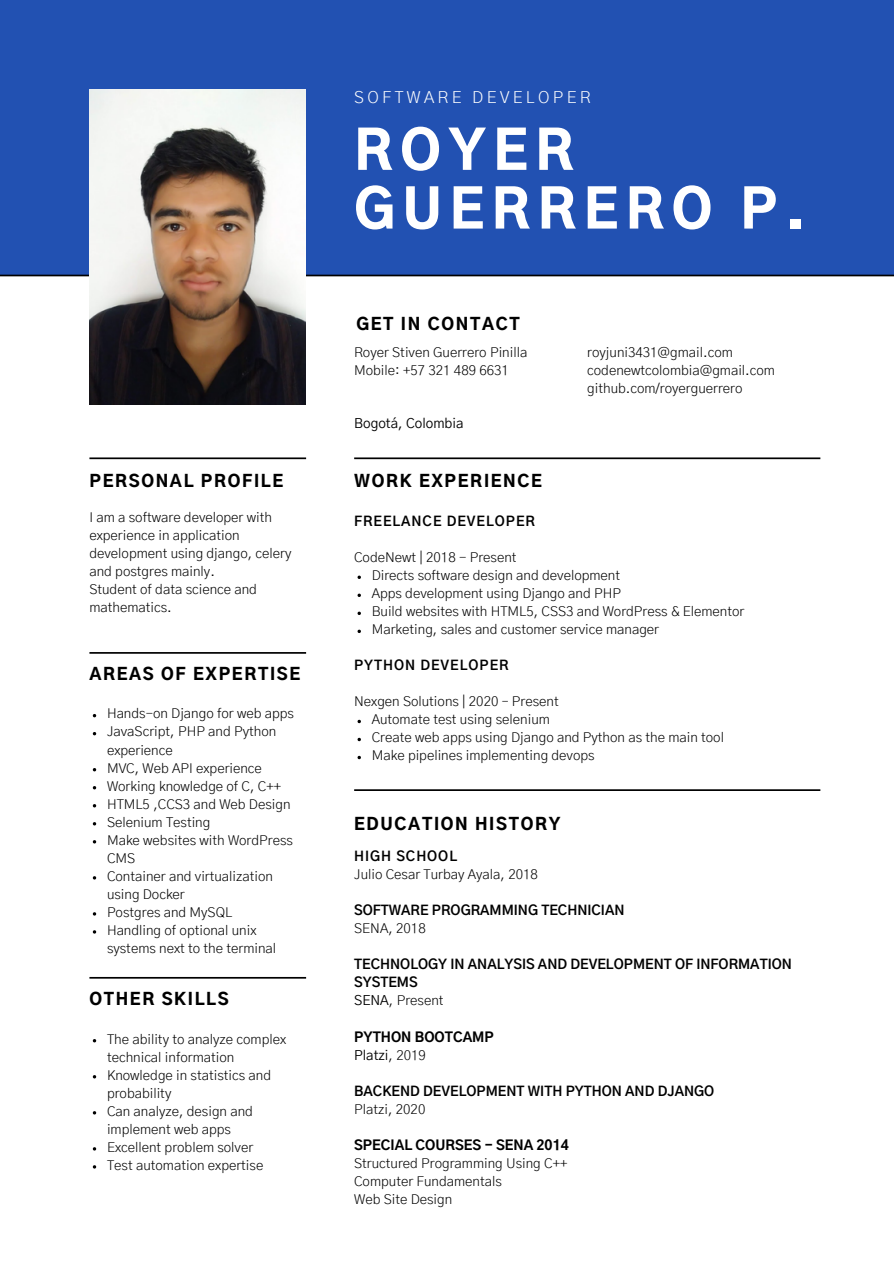
<style>
.page{position:relative;width:894px;height:1264px;background:#fff}
.page>*{position:absolute;margin:0;border:0;box-sizing:border-box;transform-origin:0 0}
.t1{font:900 52.95px/58.7px "Gothic A1";letter-spacing:.14em;color:#fff}
.t2{font:900 16.5px "Gothic A1";letter-spacing:.1em;color:#000}
.t3{font:300 16.5px "Gothic A1";letter-spacing:.205em;color:#fff}
.t4{font:300 13.5px/18px "Gothic A1";color:#000}
.t5{font:700 13.5px/18px "Gothic A1";color:#000}
.t6{font:700 13.5px "Gothic A1";letter-spacing:.07em;color:#000}
.t7{font:800 13.5px "Gothic A1";color:#000}
.t8{font:13.5px "Gothic A1";color:#000}
.s1{font-weight:400}
.s2{font-weight:300}
</style>
<div class="page">
<div style="left:0;top:0;width:893px;height:276px;background:#2251b2"></div>
<svg style="left:354px;top:457px;width:466px;height:2px"></svg>
<svg style="left:0;top:275px;width:893px;height:1px"></svg>
<img style="left:89px;top:89px;width:217px;height:316px">
<svg style="left:89px;top:457px;width:217px;height:2px"></svg>
<svg style="left:89px;top:976px;width:217px;height:2px"></svg>
<svg style="left:89px;top:652px;width:217px;height:1px"></svg>
<svg style="left:354px;top:789px;width:466px;height:2px"></svg>
<svg style="left:357px;top:575px;width:4px;height:4px"></svg>
<svg style="left:357px;top:593px;width:4px;height:4px"></svg>
<svg style="left:357px;top:611px;width:4px;height:4px"></svg>
<svg style="left:357px;top:629px;width:4px;height:4px"></svg>
<svg style="left:357px;top:719px;width:4px;height:4px"></svg>
<svg style="left:357px;top:737px;width:4px;height:4px"></svg>
<svg style="left:357px;top:755px;width:4px;height:4px"></svg>
<p class="t2" style="left:89px;top:474px;width:195px">PERSONAL PROFILE</p>
<p class="t4" style="left:89px;top:509px;width:203px">I am a software developer with experience in application development using django, celery and postgres mainly.</p>
<p class="t4" style="left:89px;top:581px;width:169px">Student of data science and mathematics.</p>
<p class="t2" style="left:89px;top:666px;width:212px">AREAS OF EXPERTISE</p>
<p class="t4" style="left:107px;top:705px;width:188px">Hands-on Django for web apps</p>
<p class="t4" style="left:107px;top:723px;width:171px">JavaScript, PHP and Python experience</p>
<p class="t4" style="left:107px;top:759px;width:156px">MVC, Web API experience</p>
<p class="t4" style="left:107px;top:777px;width:176px">Working knowledge of C, C++</p>
<p class="t4" style="left:107px;top:795px;width:185px">HTML5 ,CCS3 and Web Design</p>
<p class="t4" style="left:107px;top:813px;width:105px">Selenium Testing</p>
<p class="t4" style="left:107px;top:831px;width:187px">Make websites with WordPress<br>CMS</p>
<p class="t4" style="left:107px;top:867px;width:167px">Container and virtualization using Docker</p>
<p class="t4" style="left:107px;top:903px;width:127px">Postgres and MySQL</p>
<p class="t4" style="left:107px;top:921px;width:171px">Handling of optional unix systems next to the terminal</p>
<p class="t2" style="left:89px;top:991px;width:141px">OTHER SKILLS</p>
<p class="t4" style="left:107px;top:1030px;width:181px">The ability to analyze complex technical information</p>
<p class="t4" style="left:107px;top:1066px;width:165px">Knowledge in statistics and probability</p>
<p class="t4" style="left:107px;top:1102px;width:147px">Can analyze, design and implement web apps</p>
<p class="t4" style="left:107px;top:1138px;width:148px">Excellent problem solver</p>
<p class="t4" style="left:107px;top:1156px;width:158px">Test automation expertise</p>
<p class="t3" style="left:354px;top:90px;width:238px">SOFTWARE DEVELOPER</p>
<p class="t1" style="left:354px;top:125px;width:452px">ROYER<br>GUERRERO P.</p>
<p class="t2" style="left:356px;top:317px;width:165px">GET IN CONTACT</p>
<p class="t4" style="left:354px;top:344px;width:175px">Royer Stiven Guerrero Pinilla</p>
<p class="t4" style="left:354px;top:362px;width:156px">Mobile: +57 321 489 6631</p>
<p class="t8" style="left:354px;top:417px;width:111px">Bogotá, Colombia</p>
<p class="t2" style="left:354px;top:474px;width:189px">WORK EXPERIENCE</p>
<p class="t6" style="left:354px;top:515px;width:182px">FREELANCE DEVELOPER</p>
<p class="t4" style="left:354px;top:549px;width:164px">CodeNewt | 2018 - Present</p>
<p class="t4" style="left:587px;top:344px;width:147px">royjuni3431@gmail.com</p>
<p class="t4" style="left:587px;top:362px;width:189px">codenewtcolombia@gmail.com</p>
<p class="t4" style="left:587px;top:380px;width:157px">github.com/royerguerrero</p>
<p class="t4" style="left:371px;top:567px;width:250px">Directs software design and development</p>
<p class="t4" style="left:371px;top:585px;width:251px">Apps development using Django and PHP</p>
<p class="t4" style="left:371px;top:603px;width:374px">Build websites with HTML5, CSS3 and WordPress &amp; Elementor</p>
<p class="t4" style="left:371px;top:621px;width:289px">Marketing, sales and customer service manager</p>
<p class="t6" style="left:354px;top:659px;width:156px">PYTHON DEVELOPER</p>
<p class="t4" style="left:354px;top:693px;width:206px">Nexgen Solutions | 2020 – Present</p>
<p class="t4" style="left:371px;top:711px;width:180px">Automate test using selenium</p>
<p class="t4" style="left:371px;top:729px;width:354px">Create web apps using Django and Python as the main tool</p>
<p class="t4" style="left:371px;top:747px;width:224px">Make pipelines implementing devops</p>
<p class="t2" style="left:354px;top:817px;width:208px">EDUCATION HISTORY</p>
<p class="t6" style="left:354px;top:850px;width:104px">HIGH SCHOOL</p>
<p class="t4" style="left:354px;top:866px;width:185px">Julio Cesar Turbay Ayala, 2018</p>
<p class="t5" style="left:354px;top:902px;width:272px">SOFTWARE PROGRAMMING TECHNICIAN</p>
<p class="t4" style="left:354px;top:920px;width:73px">SENA, 2018</p>
<p class="t5" style="left:354px;top:956px;width:439px">TECHNOLOGY IN ANALYSIS AND DEVELOPMENT OF INFORMATION<br>SYSTEMS</p>
<p class="t4" style="left:354px;top:992px;width:91px"><span class="s1">SENA</span>, Present</p>
<p class="t7" style="left:354px;top:1030px;width:141px">PYTHON BOOTCAMP</p>
<p class="t8" style="left:354px;top:1048px;width:73px">Platzi<span class="s2">, 2019</span></p>
<p class="t5" style="left:354px;top:1082px;width:361px">BACKEND DEVELOPMENT WITH PYTHON AND DJANGO</p>
<p class="t4" style="left:354px;top:1100px;width:73px">Platzi, 2020</p>
<p class="t7" style="left:354px;top:1138px;width:216px">SPECIAL COURSES - SENA 2014</p>
<p class="t4" style="left:354px;top:1154px;width:215px">Structured Programming Using C++</p>
<p class="t4" style="left:354px;top:1172px;width:149px">Computer Fundamentals</p>
<p class="t4" style="left:354px;top:1190px;width:99px">Web Site Design</p>
</div>
